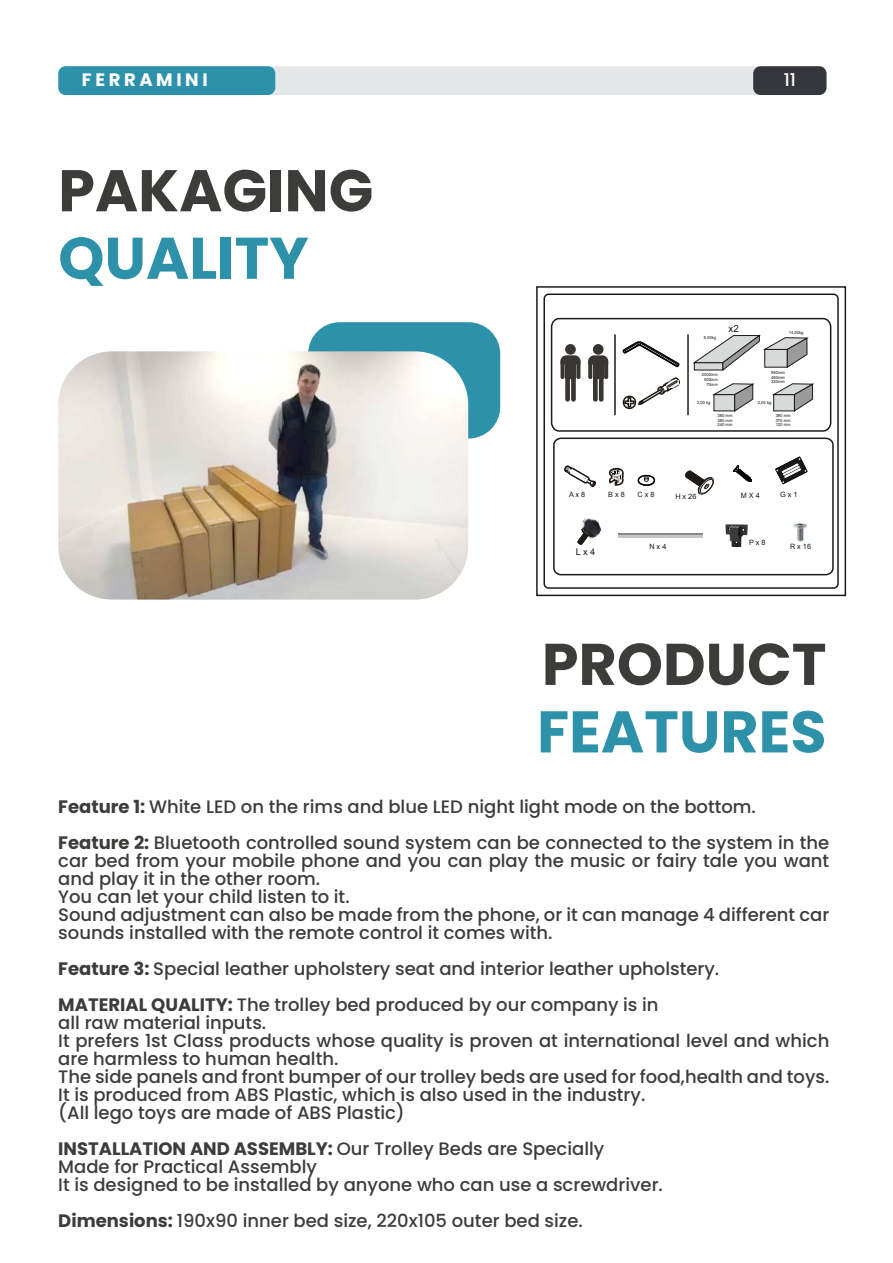
<style>
.page{position:relative;width:893px;height:1263px;background:#fff}
.page>*{position:absolute;margin:0;border:0;box-sizing:border-box;transform-origin:0 0}
.t1{font:700 58.65px "Poppins";color:#3c3c3b}
.t2{font:700 58.65px "Poppins";color:#2d91aa}
.t3{font:500 18px/18px "Poppins";color:#3c3c3b}
.t4{font:700 18px "Poppins";letter-spacing:.2em;color:#fff}
.t5{font:500 17.55px "Poppins";color:#fff}
.t6{font:9.6px "Arial";color:#1a1a18}
.t7{font:9.15px "Arial";color:#1a1a18}
.t8{font:7.35px "Arial";color:#1a1a18}
.t9{font:4.2px/4.7px "Arial";color:#1a1a18;text-align:justify}
.t10{font:4.05px/4.7px "Arial";color:#1a1a18;text-align:right}
.s1{font-weight:700}
</style>
<div class="page">
<div style="left:58px;top:66px;width:768px;height:29px;background:#e5e6e7;border-radius:7px"></div>
<div style="left:58px;top:66px;width:217px;height:29px;background:#2d91aa;border-radius:7px"></div>
<div style="left:753px;top:66px;width:73px;height:29px;background:#36373d;border-radius:7px"></div>
<div style="left:308px;top:322px;width:192px;height:116px;background:#2d91aa;border-radius:32px"></div>
<img style="left:58px;top:351px;width:410px;height:249px">
<div style="left:551px;top:318px;width:280px;height:114px;border:2px solid #1f1a17;border-radius:8px"></div>
<div style="left:543px;top:293px;width:296px;height:296px;border:2px solid #1a1a18;border-radius:4px"></div>
<div style="left:536px;top:286px;width:310px;height:310px;border:2px solid #1a1a18"></div>
<div style="left:565px;top:344px;width:11px;height:11px;background:#383633;border-radius:50%"></div>
<div style="left:560px;top:360px;width:5px;height:19px;background:#383633;border-radius:2px"></div>
<svg style="left:576px;top:360px;width:4px;height:19px"></svg>
<svg style="left:560px;top:355px;width:20px;height:9px"></svg>
<div style="left:565px;top:364px;width:11px;height:15px;background:#383633"></div>
<svg style="left:565px;top:379px;width:11px;height:23px"></svg>
<hr style="left:614px;top:334px;width:2px;height:81px;background:#1f1a17">
<hr style="left:687px;top:334px;width:2px;height:81px;background:#1f1a17">
<div style="left:593px;top:344px;width:11px;height:11px;background:#383633;border-radius:50%"></div>
<svg style="left:588px;top:360px;width:4px;height:19px"></svg>
<svg style="left:604px;top:360px;width:4px;height:19px"></svg>
<svg style="left:588px;top:355px;width:20px;height:9px"></svg>
<div style="left:593px;top:364px;width:10px;height:15px;background:#383633"></div>
<svg style="left:593px;top:379px;width:10px;height:23px"></svg>
<div style="left:623px;top:396px;width:13px;height:13px;border:2px solid #1f1a17;border-radius:50%"></div>
<svg style="left:623px;top:377px;width:57px;height:31px"></svg>
<svg style="left:622px;top:341px;width:58px;height:27px"></svg>
<svg style="left:693px;top:334px;width:116px;height:37px"></svg>
<div style="left:553px;top:438px;width:281px;height:137px;border:2px solid #1f1a17;border-radius:7px"></div>
<svg style="left:564px;top:465px;width:32px;height:23px"></svg>
<svg style="left:608px;top:467px;width:16px;height:19px"></svg>
<svg style="left:637px;top:474px;width:19px;height:12px"></svg>
<svg style="left:775px;top:457px;width:32px;height:27px"></svg>
<svg style="left:733px;top:465px;width:19px;height:17px"></svg>
<svg style="left:685px;top:470px;width:29px;height:25px"></svg>
<img style="left:582px;top:518px;width:19px;height:20px">
<svg style="left:577px;top:523px;width:17px;height:22px"></svg>
<hr style="left:618px;top:535px;width:85px;height:2px;background:#c4c5c5">
<hr style="left:618px;top:533px;width:85px;height:2px;background:#868685">
<img style="left:726px;top:525px;width:21px;height:22px">
<img style="left:793px;top:523px;width:14px;height:19px">
<svg style="left:713px;top:383px;width:42px;height:29px"></svg>
<svg style="left:772px;top:383px;width:43px;height:29px"></svg>
<p class="t4" style="left:82px;top:69px;width:127px">FERRAMINI</p>
<h1 class="t1" style="left:58px;top:157px;width:317px">PAKAGING</h1>
<h1 class="t2" style="left:58px;top:224px;width:252px">QUALITY</h1>
<p class="t5" style="left:784px;top:70px;width:14px">11</p>
<p class="t10" style="left:704px;top:335px;width:14px">8,00kg</p>
<p class="t6" style="left:728px;top:323px;width:12px">x2</p>
<p class="t10" style="left:789px;top:330px;width:16px">14,00kg</p>
<p class="t10" style="left:702px;top:373px;width:17px">2000mm<br>500mm<br>70mm</p>
<p class="t9" style="left:771px;top:370px;width:15px">950mm 460mm 320mm</p>
<p class="t9" style="left:697px;top:401px;width:15px">2,00 kg</p>
<p class="t9" style="left:758px;top:401px;width:15px">2,00 kg</p>
<p class="t9" style="left:717px;top:413px;width:16px">380 mm 380 mm 240 mm</p>
<p class="t9" style="left:776px;top:413px;width:16px">390 mm 370 mm 120 mm</p>
<p class="t8" style="left:569px;top:489px;width:18px">A x 8</p>
<p class="t8" style="left:608px;top:490px;width:18px">B x 8</p>
<p class="t8" style="left:638px;top:490px;width:19px">C x 8</p>
<p class="t8" style="left:675px;top:491px;width:23px">H x 26</p>
<p class="t8" style="left:741px;top:490px;width:21px">M X 4</p>
<p class="t8" style="left:780px;top:490px;width:19px">G x 1</p>
<p class="t7" style="left:576px;top:546px;width:21px">L x 4</p>
<p class="t8" style="left:649px;top:542px;width:19px">N x 4</p>
<p class="t8" style="left:749px;top:537px;width:18px">P x 8</p>
<p class="t8" style="left:790px;top:542px;width:23px">R x 16</p>
<h1 class="t1" style="left:542px;top:630px;width:286px">PRODUCT</h1>
<h1 class="t2" style="left:537px;top:698px;width:291px">FEATURES</h1>
<p class="t3" style="left:58px;top:789px;width:773px;line-height:36px"><span class="s1">Feature 1:</span> White LED on the rims and blue LED night light mode on the bottom.<br><span class="s1">Feature 2:</span> Bluetooth controlled sound system can be connected to the system in the</p>
<p class="t3" style="left:58px;top:852px;width:772px">car bed from your mobile phone and you can play the music or fairy tale you want and play it in the other room.<br>You can let your child listen to it.<br>Sound adjustment can also be made from the phone, or it can manage 4 different car sounds installed with the remote control it comes with.</p>
<p class="t3" style="left:58px;top:951px;width:662px;line-height:36px"><span class="s1">Feature 3:</span> Special leather upholstery seat and interior leather upholstery.<br><span class="s1">MATERIAL QUALITY:</span> The trolley bed produced by our company is in</p>
<p class="t3" style="left:58px;top:1014px;width:773px">all raw material inputs.<br>It prefers 1st Class products whose quality is proven at international level and which are harmless to human health.<br>The side panels and front bumper of our trolley beds are used for food,health and toys.<br>It is produced from ABS Plastic, which is also used in the industry.<br>(All lego toys are made of ABS Plastic)</p>
<p class="t3" style="left:58px;top:1140px;width:606px"><span class="s1">INSTALLATION AND ASSEMBLY:</span> Our Trolley Beds are Specially<br>Made for Practical Assembly<br>It is designed to be installed by anyone who can use a screwdriver.</p>
<p class="t3" style="left:58px;top:1212px;width:526px"><span class="s1">Dimensions:</span> 190x90 inner bed size, 220x105 outer bed size.</p>
</div>
